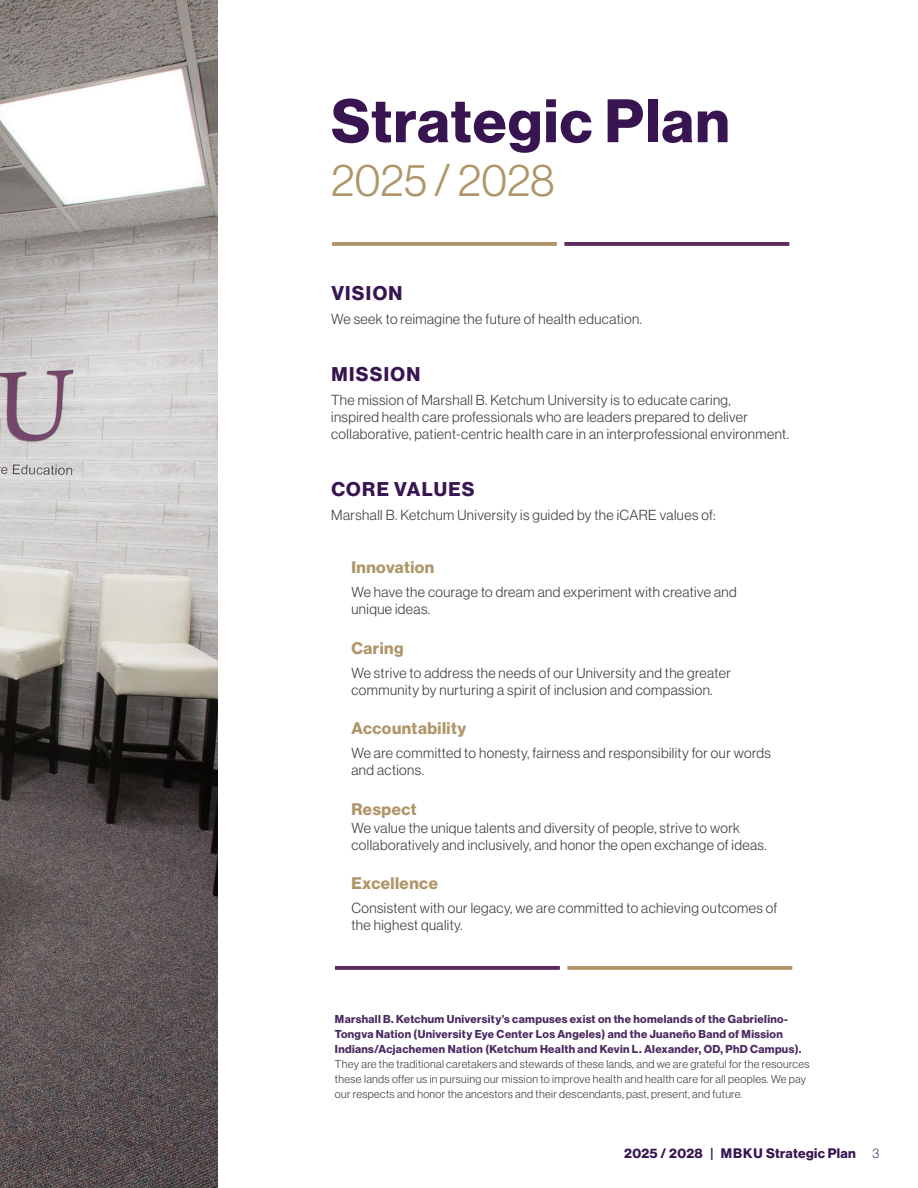
<style>
.page{position:relative;width:918px;height:1188px;background:#fff}
.page>*{position:absolute;margin:0;border:0;box-sizing:border-box;transform-origin:0 0}
.t1{font:60px "N Haas Grotesk DS Pro 75 Bd";letter-spacing:.025em;color:#381451}
.t2{font:45px "N Haas Grotesk DS Pro 45 Lt";color:#af9668}
.t3{font:19.5px "N Haas Grotesk DS Pro 75 Bd";letter-spacing:.07em;color:#381451}
.Core_Values{font:16.5px "N Haas Grotesk DS Pro 75 Bd";letter-spacing:.03em;color:#af9668}
.Body_1{font:14.25px/17.1px "N Haas Grotesk DS Pro 45 Lt";letter-spacing:.03em;color:#3e3e3f}
.Core_Values-2{font:14.25px/17.1px "N Haas Grotesk DS Pro 45 Lt";letter-spacing:.03em;color:#3e3e3f}
.t4{font:13.5px "N Haas Grotesk DS Pro 75 Bd";letter-spacing:.025em;color:#381451}
.Body_1-2{font:11.25px/15px "N Haas Grotesk DS Pro 45 Lt";letter-spacing:.03em;color:#3e3e3f}
.s1{font-family:"N Haas Grotesk DS Pro 75 Bd";color:#4c2961}
.s2{font-family:"N Haas Grotesk DS Pro 35 X Lt"}
</style>
<div class="page">
<img style="left:0;top:0;width:217px;height:1188px">
<svg style="left:332px;top:242px;width:225px;height:4px"></svg>
<svg style="left:564px;top:242px;width:226px;height:4px"></svg>
<svg style="left:335px;top:966px;width:225px;height:4px"></svg>
<svg style="left:567px;top:966px;width:226px;height:4px"></svg>
<p class="t1" style="left:331px;top:86px;width:400px">Strategic Plan</p>
<p class="t2" style="left:331px;top:155px;width:225px">2025 / 2028</p>
<p class="t3" style="left:331px;top:282px;width:73px">VISION</p>
<p class="Body_1" style="left:331px;top:310px;width:312px">We seek to reimagine the future of health education.</p>
<p class="t3" style="left:331px;top:363px;width:90px">MISSION</p>
<p class="Body_1" style="left:331px;top:391px;width:459px">The mission of Marshall B. Ketchum University is to educate caring,<br>inspired health care professionals who are leaders prepared to deliver collaborative, patient-centric health care in an interprofessional environment.</p>
<p class="t3" style="left:331px;top:478px;width:145px">CORE VALUES</p>
<p class="Body_1" style="left:331px;top:506px;width:386px">Marshall B. Ketchum University is guided by the iCARE values of:</p>
<p class="Core_Values" style="left:351px;top:558px;width:84px">Innovation</p>
<p class="Core_Values-2" style="left:351px;top:584px;width:387px">We have the courage to dream and experiment with creative and unique ideas.</p>
<p class="Core_Values" style="left:351px;top:638px;width:54px">Caring</p>
<p class="Core_Values-2" style="left:351px;top:664px;width:381px">We strive to address the needs of our University and the greater community by nurturing a spirit of inclusion and compassion.</p>
<p class="Core_Values" style="left:351px;top:719px;width:116px">Accountability</p>
<p class="Body_1" style="left:351px;top:745px;width:421px">We are committed to honesty, fairness and responsibility for our words and actions.</p>
<p class="Core_Values" style="left:351px;top:800px;width:67px">Respect</p>
<p class="Core_Values-2" style="left:351px;top:819px;width:417px">We value the unique talents and diversity of people, strive to work collaboratively and inclusively, and honor the open exchange of ideas.</p>
<p class="Core_Values" style="left:351px;top:874px;width:88px">Excellence</p>
<p class="Body_1" style="left:351px;top:900px;width:427px">Consistent with our legacy, we are committed to achieving outcomes of the highest quality.</p>
<p class="Body_1-2" style="left:335px;top:1012px;width:476px"><span class="s1">Marshall B. Ketchum University’s campuses exist on the homelands of the Gabrielino-Tongva Nation (University Eye Center Los Angeles) and the Juaneño Band of Mission Indians/Acjachemen Nation (Ketchum Health and Kevin L. Alexander, OD, PhD Campus).<br></span>They are the traditional caretakers and stewards of these lands, and we are grateful for the resources these lands offer us in pursuing our mission to improve health and health care for all peoples. We pay our respects and honor the ancestors and their descendants, past, present, and future.</p>
<p class="t4" style="left:624px;top:1146px;width:256px">2025 / 2028 | MBKU Strategic Plan <span class="s2">3</span></p>
</div>
